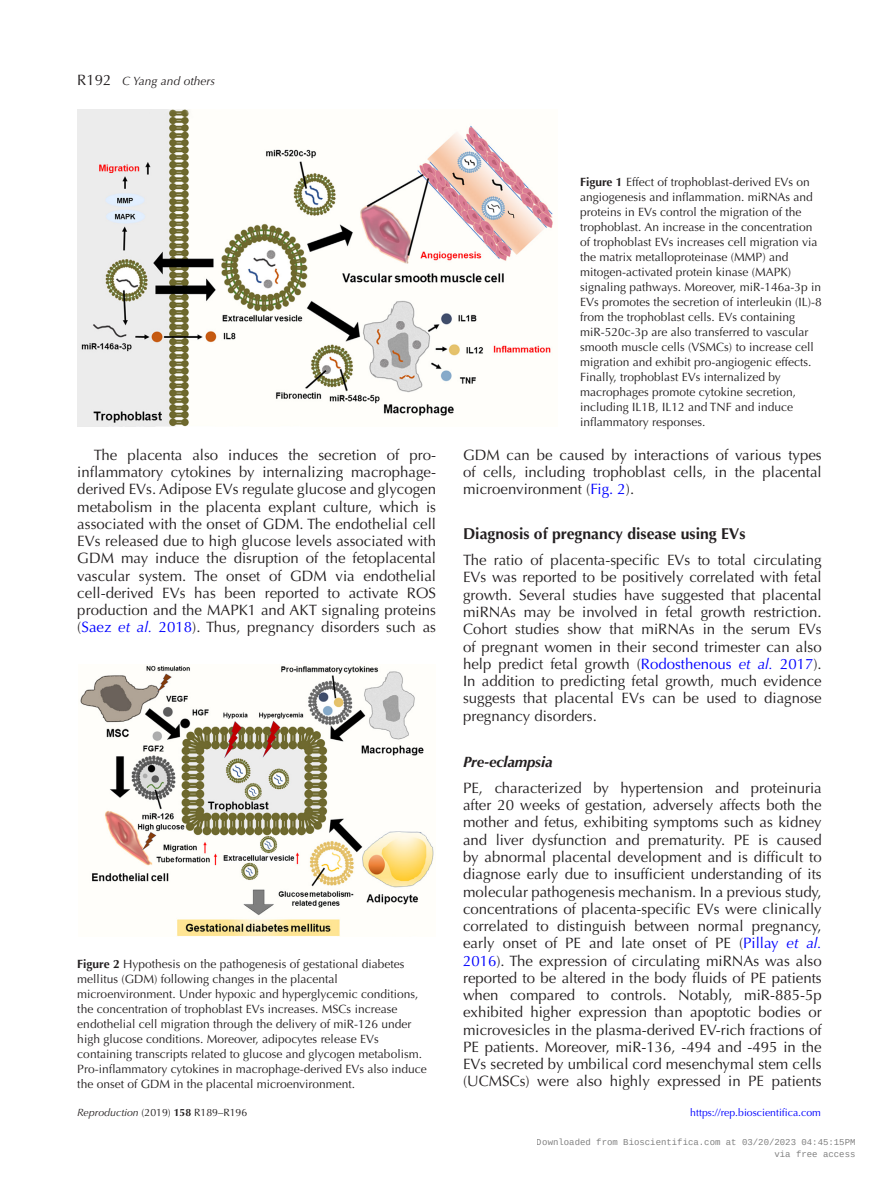
<style>
.page{position:relative;width:893px;height:1187px;background:#fff}
.page>*{position:absolute;margin:0;border:0;box-sizing:border-box;transform-origin:0 0}
.t1{font:700 15.75px "Optima LT Std";color:#231f20}
.TXT{font:15px/17.2px "Optima LT Std";color:#231f20;text-align:justify}
.TXI{font:15px/17.2px "Optima LT Std";color:#231f20;text-align:justify}
.t2{font:italic 700 15px "Optima LT Std";letter-spacing:-.01em;color:#231f20}
.FC{font:12px/15px "Optima LT Std";color:#231f20}
.t3{font:italic 12px "Optima LT Std";color:#231f20}
.t4{font:10.5px "Optima LT Std";color:#231f20}
.t5{font:10.5px "Optima LT Std";color:#00f}
.t6{font:9px/12px "Liberation Mono";color:rgb(0 0 0/.5);text-align:right}
.s1{font-style:normal;font-size:15px}
.s2{font-weight:700}
.s3{color:#00f}
.s4{font-style:italic;color:#00f}
.s5{font-style:italic}
</style>
<div class="page">
<img style="left:77px;top:110px;width:476px;height:316px">
<img style="left:80px;top:665px;width:354px;height:271px">
<p class="t3" style="left:77px;top:74px;width:139px"><span class="s1">R192</span> C Yang and others</p>
<p class="FC" style="left:580px;top:175px;width:243px"><span class="s2">Figure 1</span> Effect of trophoblast-derived EVs on angiogenesis and inflammation. miRNAs and proteins in EVs control the migration of the trophoblast. An increase in the concentration of trophoblast EVs increases cell migration via the matrix metalloproteinase (MMP) and mitogen-activated protein kinase (MAPK) signaling pathways. Moreover, miR-146a-3p in EVs promotes the secretion of interleukin (IL)-8 from the trophoblast cells. EVs containing miR-520c-3p are also transferred to vascular smooth muscle cells (VSMCs) to increase cell migration and exhibit pro-angiogenic effects.<br>Finally, trophoblast EVs internalized by macrophages promote cytokine secretion, including IL1B, IL12 and TNF and induce inflammatory responses.</p>
<p class="TXI" style="left:77px;top:446px;width:360px;text-indent:16px">The placenta also induces the secretion of pro&shy;inflammatory cytokines by internalizing macrophage&shy;derived EVs. Adipose EVs regulate glucose and glycogen metabolism in the placenta explant culture, which is associated with the onset of GDM. The endothelial cell EVs released due to high glucose levels associated with GDM may induce the disruption of the fetoplacental vascular system. The onset of GDM via endothelial cell-derived EVs has been reported to activate ROS production and the MAPK1 and AKT signaling proteins (<span class="s3">Saez</span> <span class="s4">et al.</span> <span class="s3">2018</span>). Thus, pregnancy disorders such as</p>
<p class="TXI" style="left:463px;top:446px;width:360px">GDM can be caused by interactions of various types of cells, including trophoblast cells, in the placental microenvironment (<span class="s3">Fig. 2</span>).</p>
<h1 class="t1" style="left:463px;top:524px;width:284px">Diagnosis of pregnancy disease using EVs</h1>
<p class="TXT" style="left:463px;top:551px;width:360px">The ratio of placenta-specific EVs to total circulating EVs was reported to be positively correlated with fetal growth. Several studies have suggested that placental miRNAs may be involved in fetal growth restriction.<br>Cohort studies show that miRNAs in the serum EVs of pregnant women in their second trimester can also help predict fetal growth (<span class="s3">Rodosthenous</span> <span class="s4">et al.</span> <span class="s3">2017</span>).<br>In addition to predicting fetal growth, much evidence suggests that placental EVs can be used to diagnose pregnancy disorders.</p>
<h2 class="t2" style="left:463px;top:753px;width:91px">Pre-eclampsia</h2>
<p class="TXT" style="left:463px;top:779px;width:360px">PE, characterized by hypertension and proteinuria after 20 weeks of gestation, adversely affects both the mother and fetus, exhibiting symptoms such as kidney and liver dysfunction and prematurity. PE is caused by abnormal placental development and is difficult to diagnose early due to insufficient understanding of its molecular pathogenesis mechanism. In a previous study, concentrations of placenta-specific EVs were clinically correlated to distinguish between normal pregnancy, early onset of PE and late onset of PE (<span class="s3">Pillay</span> <span class="s4">et al.<br></span><span class="s3">2016</span>). The expression of circulating miRNAs was also reported to be altered in the body fluids of PE patients when compared to controls. Notably, miR-885-5p exhibited higher expression than apoptotic bodies or microvesicles in the plasma-derived EV-rich fractions of PE patients. Moreover, miR-136, -494 and -495 in the EVs secreted by umbilical cord mesenchymal stem cells (UCMSCs) were also highly expressed in PE patients</p>
<p class="FC" style="left:77px;top:956px;width:351px"><span class="s2">Figure 2</span> Hypothesis on the pathogenesis of gestational diabetes mellitus (GDM) following changes in the placental microenvironment. Under hypoxic and hyperglycemic conditions, the concentration of trophoblast EVs increases. MSCs increase endothelial cell migration through the delivery of miR-126 under high glucose conditions. Moreover, adipocytes release EVs containing transcripts related to glucose and glycogen metabolism.<br>Pro-inflammatory cytokines in macrophage-derived EVs also induce the onset of GDM in the placental microenvironment.</p>
<p class="t4" style="left:77px;top:1105px;width:171px"><span class="s5">Reproduction</span> (2019) <span class="s2">158</span> R189–R196</p>
<p class="t5" style="left:690px;top:1105px;width:132px">https://rep.bioscientifica.com</p>
<p class="t6" style="left:537px;top:1136px;width:320px">Downloaded from Bioscientifica.com at 03/20/2023 04:45:15PM via free access</p>
</div>
